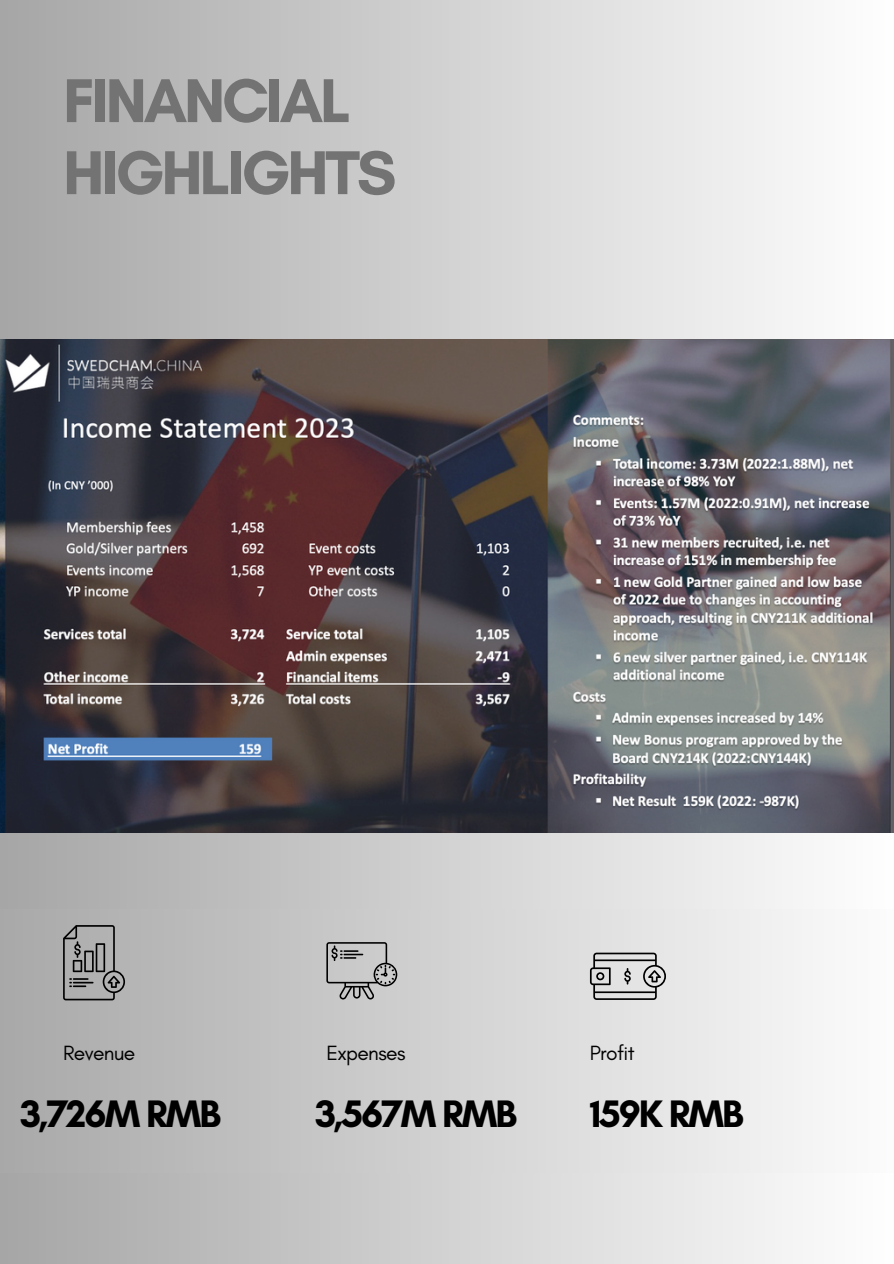
<style>
.page{position:relative;width:894px;height:1264px;background:#fff}
.page>*{position:absolute;margin:0;border:0;box-sizing:border-box;transform-origin:0 0}
.t1{font:700 63px/72px "Glacial Indifference";letter-spacing:-.05em;color:#737373}
.t2{font:700 39px "Glacial Indifference";letter-spacing:-.05em;color:#000}
.t3{font:21px "Glacial Indifference";letter-spacing:-.03em;color:#000}
</style>
<div class="page">
<div style="left:0;top:0;width:893px;height:1263px;background:linear-gradient(to right,#a5a5a5,#fefefe)"></div>
<div style="left:0;top:909px;width:893px;height:263px;background:linear-gradient(to right,#a8a8a8,#fcfcfc)"></div>
<svg style="left:63px;top:925px;width:62px;height:75px;background:#8c8c8c"></svg>
<svg style="left:589px;top:952px;width:76px;height:47px;background:#b0b0b0"></svg>
<svg style="left:326px;top:942px;width:71px;height:57px;background:#a5a5a5"></svg>
<img style="left:0;top:339px;width:893px;height:493px">
<p class="t1" style="left:63px;top:64px;width:335px">FINANCIAL<br>HIGHLIGHTS</p>
<p class="t3" style="left:63px;top:1039px;width:74px">Revenue</p>
<p class="t3" style="left:326px;top:1039px;width:81px">Expenses</p>
<p class="t3" style="left:589px;top:1039px;width:46px">Profit</p>
<p class="t2" style="left:20px;top:1090px;width:202px">3,726M RMB</p>
<p class="t2" style="left:315px;top:1090px;width:203px">3,567M RMB</p>
<p class="t2" style="left:589px;top:1090px;width:155px">159K RMB</p>
</div>
